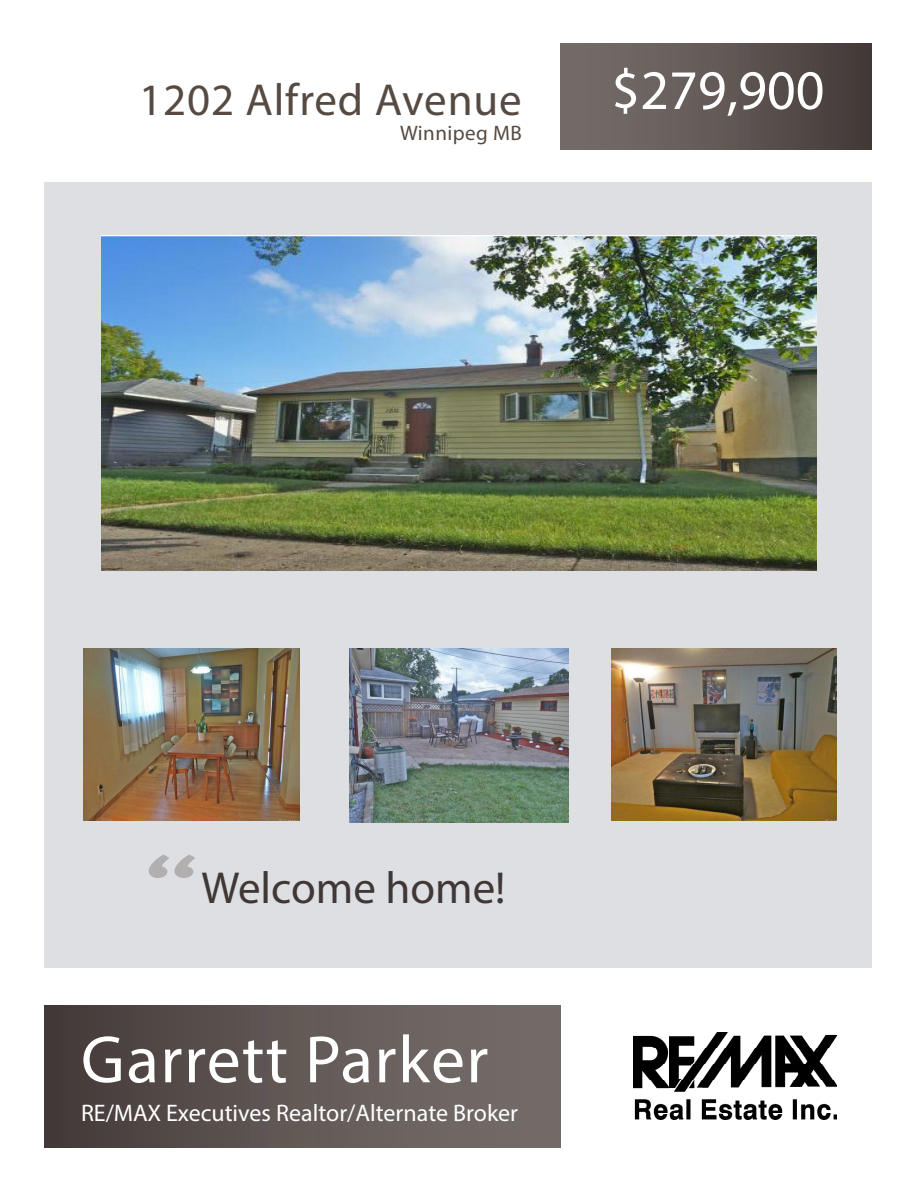
<style>
.page{position:relative;width:918px;height:1188px;background:#fff}
.page>*{position:absolute;margin:0;border:0;box-sizing:border-box;transform-origin:0 0}
.t1{font:67.5px "Myriad Pro";letter-spacing:.02em;color:#fff}
.t2{font:56.1px "Myriad Pro";color:#fff}
.t3{font:45px "Myriad Pro";letter-spacing:.02em;color:#564a42}
.t4{font:45px "Myriad Pro";color:#403736}
.t5{font:24px "Myriad Pro";color:#fff}
.t6{font:21px "Myriad Pro";letter-spacing:.02em;color:#564a42}
</style>
<div class="page">
<div style="left:44px;top:182px;width:828px;height:786px;background:#dddfe2"></div>
<svg style="left:149px;top:855px;width:46px;height:23px"></svg>
<div style="left:561px;top:43px;width:311px;height:106px;background:linear-gradient(to right,#79716d,#463d3b)"></div>
<img style="left:101px;top:235px;width:716px;height:335px">
<img style="left:84px;top:648px;width:216px;height:173px">
<img style="left:611px;top:648px;width:226px;height:173px">
<img style="left:350px;top:648px;width:219px;height:175px">
<div style="left:44px;top:1006px;width:517px;height:141px;background:linear-gradient(to right,#463d3b,#79716d)"></div>
<img style="left:634px;top:1032px;width:203px;height:88px">
<p class="t3" style="left:139px;top:72px;width:384px">1202 Alfred Avenue</p>
<p class="t6" style="left:400px;top:120px;width:123px">Winnipeg MB</p>
<p class="t2" style="left:611px;top:56px;width:215px">$279,900</p>
<p class="t4" style="left:202px;top:860px;width:306px">Welcome home!</p>
<p class="t1" style="left:81px;top:1018px;width:409px">Garrett Parker</p>
<p class="t5" style="left:81px;top:1098px;width:439px">RE/MAX Executives Realtor/Alternate Broker</p>
</div>
